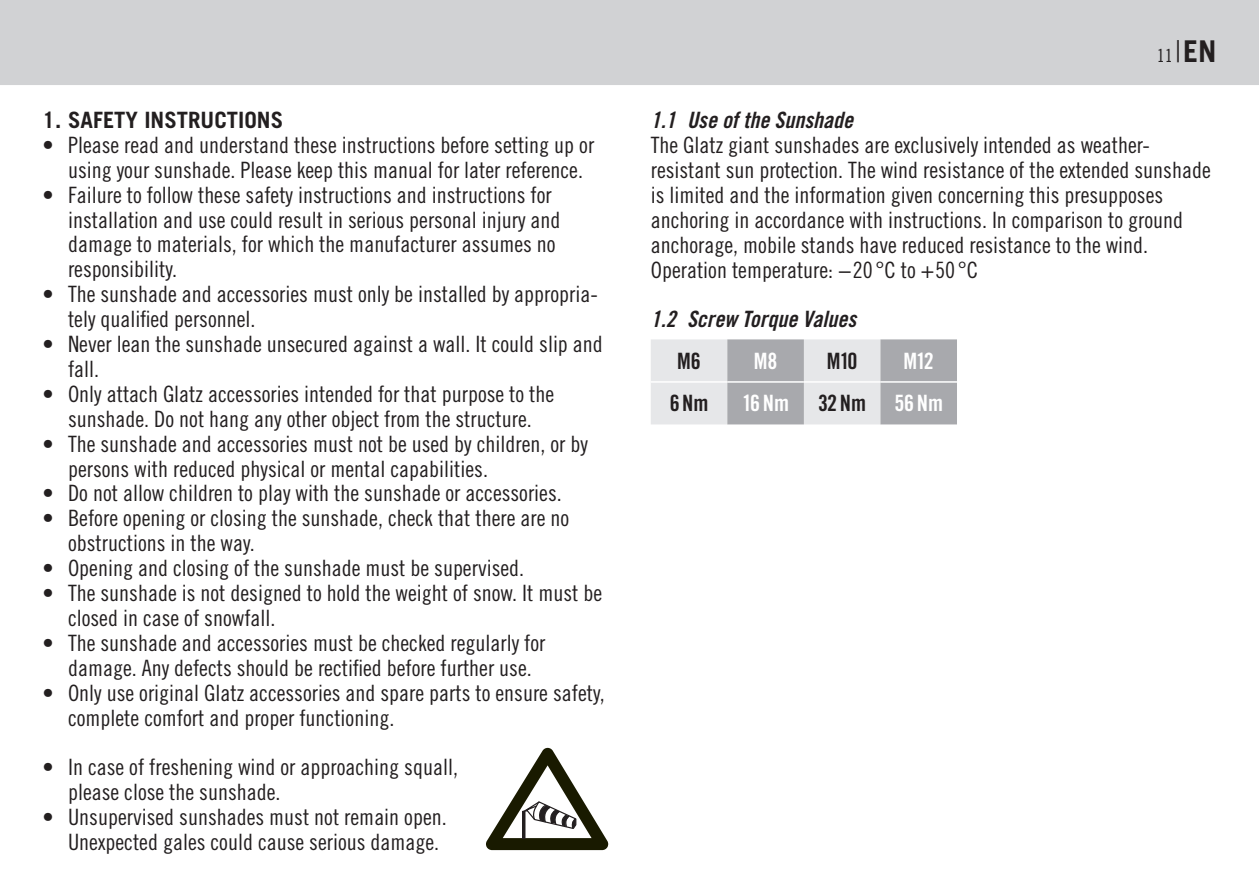
<style>
.page{position:relative;width:1259px;height:893px;background:#fff}
.page>*{position:absolute;margin:0;border:0;box-sizing:border-box;transform-origin:0 0}
.copy_ohne_einzug{font:22.5px/24.9px "Trade Gothic Cond Eighteen";color:#231f20}
.copy_ohne_einzug-2{font:22.5px "Trade Gothic Bold Cond Twenty Obl";color:#231f20}
.copy_ohne_einzug-3{font:700 22.5px "Trade Gothic";color:#231f20}
.t1{font:22.5px "Trade Gothic Bold Cond Twenty";letter-spacing:-.005em;color:#fff}
.t2{font:22.5px "Trade Gothic Bold Cond Twenty";letter-spacing:-.005em;color:#231f20}
.t3{font:18px "Trade Gothic Cond Eighteen";color:#231f20}
.s1{font-family:"Trade Gothic";font-weight:300;font-size:30px}
.s2{font-family:"Trade Gothic";font-weight:700;font-size:30px}
</style>
<div class="page">
<div style="left:0;top:0;width:1259px;height:85px;background:#d1d2d4"></div>
<svg style="left:486px;top:748px;width:122px;height:102px"></svg>
<svg style="left:651px;top:339px;width:306px;height:85px;background:#c7c8cb"></svg>
<hr style="left:651px;top:381px;width:76px;height:2px;background:#fff">
<hr style="left:727px;top:381px;width:77px;height:2px;background:#fff">
<hr style="left:804px;top:381px;width:76px;height:2px;background:#fff">
<hr style="left:880px;top:381px;width:77px;height:2px;background:#fff">
<p class="copy_ohne_einzug-3" style="left:43px;top:106px;width:242px">1. SAFETY INSTRUCTIONS</p>
<p class="copy_ohne_einzug" style="left:68px;top:132px;width:528px;text-indent:-26px">• Please read and understand these instructions before setting up or using your sunshade. Please keep this manual for later reference.</p>
<p class="copy_ohne_einzug" style="left:68px;top:182px;width:494px;text-indent:-26px">• Failure to follow these safety instructions and instructions for installation and use could result in serious personal injury and damage to materials, for which the manufacturer assumes no responsibility.</p>
<p class="copy_ohne_einzug" style="left:68px;top:282px;width:531px;text-indent:-26px">• The sunshade and accessories must only be installed by appropria&shy;tely qualified personnel.</p>
<p class="copy_ohne_einzug" style="left:68px;top:331px;width:536px;text-indent:-26px">• Never lean the sunshade unsecured against a wall. It could slip and fall.</p>
<p class="copy_ohne_einzug" style="left:43px;top:381px;width:513px;text-align:center">• Only attach Glatz accessories intended for that purpose to the sunshade. Do not hang any other object from the structure.</p>
<p class="copy_ohne_einzug" style="left:68px;top:431px;width:521px;text-indent:-26px">• The sunshade and accessories must not be used by children, or by persons with reduced physical or mental capabilities.</p>
<p class="copy_ohne_einzug" style="left:43px;top:481px;width:521px">• Do not allow children to play with the sunshade or accessories.</p>
<p class="copy_ohne_einzug" style="left:68px;top:506px;width:503px;text-indent:-26px">• Before opening or closing the sunshade, check that there are no obstructions in the way.</p>
<p class="copy_ohne_einzug" style="left:43px;top:555px;width:483px">• Opening and closing of the sunshade must be supervised.</p>
<p class="copy_ohne_einzug" style="left:68px;top:580px;width:535px;text-indent:-26px">• The sunshade is not designed to hold the weight of snow. It must be closed in case of snowfall.</p>
<p class="copy_ohne_einzug" style="left:43px;top:630px;width:504px;text-align:center">• The sunshade and accessories must be checked regularly for damage. Any defects should be rectified before further use.</p>
<p class="copy_ohne_einzug" style="left:68px;top:680px;width:538px;text-indent:-26px">• Only use original Glatz accessories and spare parts to ensure safety, complete comfort and proper functioning.</p>
<p class="copy_ohne_einzug" style="left:68px;top:755px;width:391px;text-indent:-26px">• In case of freshening wind or approaching squall, please close the sunshade.</p>
<p class="copy_ohne_einzug" style="left:68px;top:804px;width:380px;text-indent:-26px">• Unsupervised sunshades must not remain open.<br>Unexpected gales could cause serious damage.</p>
<p class="t3" style="left:1156px;top:45px;width:61px">11<span class="s1">|</span><span class="s2">EN</span></p>
<p class="copy_ohne_einzug-2" style="left:651px;top:107px;width:204px">1.1 Use of the Sunshade</p>
<p class="copy_ohne_einzug" style="left:651px;top:132px;width:561px">The Glatz giant sunshades are exclusively intended as weather&shy;resistant sun protection. The wind resistance of the extended sunshade is limited and the information given concerning this presupposes anchoring in accordance with instructions. In comparison to ground anchorage, mobile stands have reduced resistance to the wind.</p>
<p class="copy_ohne_einzug" style="left:651px;top:257px;width:329px">Operation temperature: −20 °C to +50 °C</p>
<p class="copy_ohne_einzug-2" style="left:651px;top:306px;width:207px">1.2 Screw Torque Values</p>
<p class="t2" style="left:677px;top:347px;width:25px">M6</p>
<p class="t1" style="left:754px;top:347px;width:25px">M8</p>
<p class="t2" style="left:826px;top:347px;width:32px">M10</p>
<p class="t1" style="left:903px;top:347px;width:32px">M12</p>
<p class="t2" style="left:669px;top:389px;width:40px">6Nm</p>
<p class="t1" style="left:742px;top:389px;width:48px">16Nm</p>
<p class="t2" style="left:818px;top:389px;width:49px">32Nm</p>
<p class="t1" style="left:894px;top:389px;width:50px">56Nm</p>
</div>
